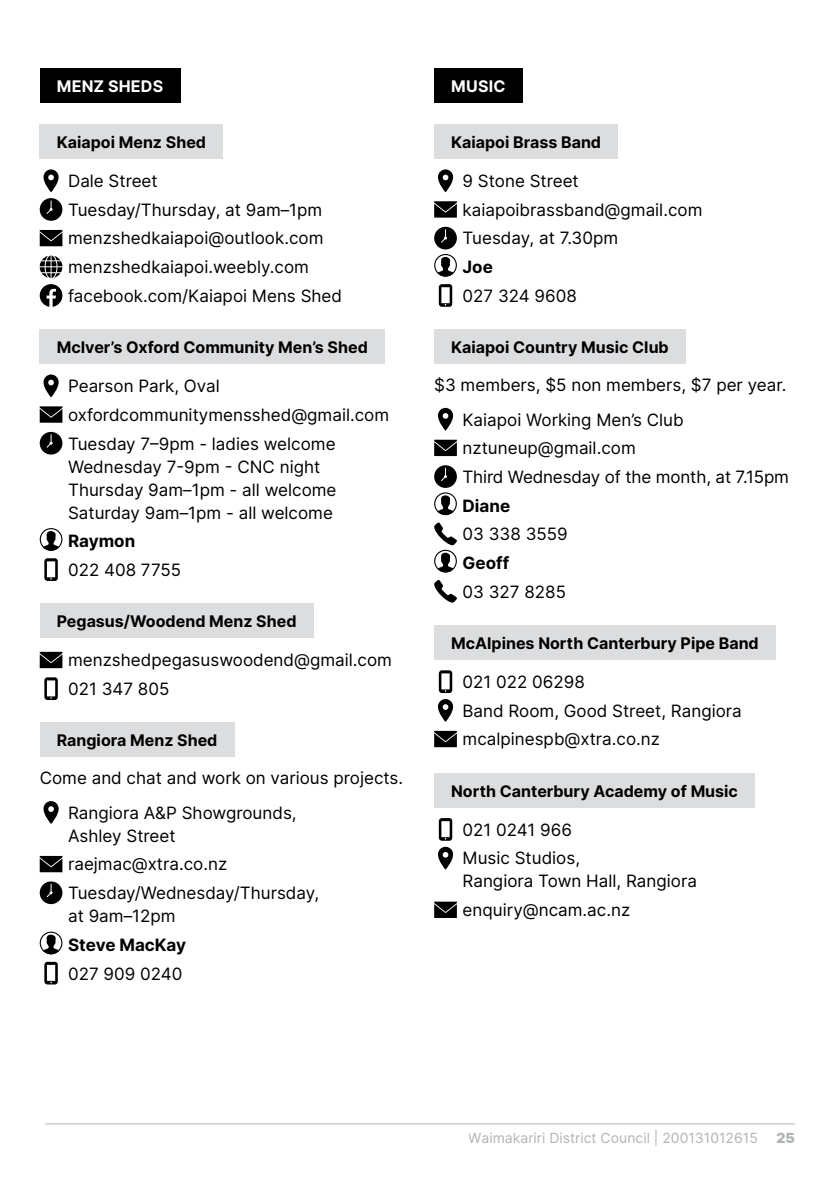
<style>
.page{position:relative;width:840px;height:1191px;background:#fff}
.page>*{position:absolute;margin:0;border:0;box-sizing:border-box;transform-origin:0 0}
.Information_details{font:17px/23px "Inter";color:#000}
.Body_Paragraph{font:17px "Inter";color:#000}
.Contact_Name{font:700 17px "Inter";color:#000}
.Organisation_name{font:700 16px "Inter";color:#000}
.Category_title{font:700 16px "Inter";letter-spacing:.01em;color:#fff}
.t1{font:14px "Inter";color:#b1b4b6}
.t2{font:900 14px "Inter";color:#b1b4b6}
</style>
<div class="page">
<hr style="left:45px;top:1123px;width:749px;height:1px;background:#b1b4b6">
<div style="left:40px;top:68px;width:140px;height:34px;background:#000"></div>
<div style="left:40px;top:124px;width:183px;height:34px;background:#dcddde"></div>
<div style="left:40px;top:329px;width:344px;height:34px;background:#dcddde"></div>
<div style="left:40px;top:603px;width:273px;height:34px;background:#dcddde"></div>
<div style="left:40px;top:722px;width:194px;height:34px;background:#dcddde"></div>
<svg style="left:43px;top:169px;width:16px;height:23px"></svg>
<svg style="left:40px;top:198px;width:22px;height:23px"></svg>
<svg style="left:40px;top:230px;width:22px;height:16px"></svg>
<svg style="left:40px;top:255px;width:22px;height:23px"></svg>
<svg style="left:40px;top:284px;width:22px;height:23px"></svg>
<svg style="left:43px;top:374px;width:16px;height:23px"></svg>
<svg style="left:40px;top:406px;width:22px;height:17px"></svg>
<svg style="left:40px;top:432px;width:22px;height:22px"></svg>
<div style="left:40px;top:528px;width:22px;height:23px;border:1px solid #000;border-radius:11px"></div>
<svg style="left:43px;top:531px;width:16px;height:20px"></svg>
<svg style="left:44px;top:558px;width:14px;height:23px"></svg>
<svg style="left:40px;top:652px;width:22px;height:16px"></svg>
<svg style="left:44px;top:677px;width:14px;height:23px"></svg>
<svg style="left:43px;top:801px;width:16px;height:22px"></svg>
<svg style="left:40px;top:856px;width:22px;height:16px"></svg>
<svg style="left:40px;top:881px;width:22px;height:23px"></svg>
<div style="left:40px;top:931px;width:22px;height:23px;border:1px solid #000;border-radius:11px"></div>
<svg style="left:43px;top:934px;width:16px;height:20px"></svg>
<svg style="left:44px;top:961px;width:14px;height:23px"></svg>
<div style="left:434px;top:68px;width:88px;height:34px;background:#000"></div>
<div style="left:434px;top:124px;width:183px;height:34px;background:#dcddde"></div>
<div style="left:434px;top:329px;width:251px;height:34px;background:#dcddde"></div>
<div style="left:434px;top:625px;width:341px;height:34px;background:#dcddde"></div>
<div style="left:434px;top:773px;width:320px;height:34px;background:#dcddde"></div>
<svg style="left:438px;top:169px;width:15px;height:23px"></svg>
<svg style="left:434px;top:201px;width:22px;height:17px"></svg>
<svg style="left:434px;top:227px;width:22px;height:22px"></svg>
<div style="left:434px;top:254px;width:22px;height:23px;border:1px solid #000;border-radius:11px"></div>
<svg style="left:437px;top:257px;width:16px;height:20px"></svg>
<svg style="left:438px;top:284px;width:14px;height:23px"></svg>
<svg style="left:438px;top:408px;width:15px;height:22px"></svg>
<svg style="left:434px;top:440px;width:22px;height:16px"></svg>
<svg style="left:434px;top:465px;width:22px;height:23px"></svg>
<div style="left:434px;top:492px;width:22px;height:23px;border:1px solid #000;border-radius:11px"></div>
<svg style="left:437px;top:495px;width:16px;height:20px"></svg>
<svg style="left:434px;top:522px;width:22px;height:23px"></svg>
<div style="left:434px;top:550px;width:22px;height:22px;border:1px solid #000;border-radius:11px"></div>
<svg style="left:437px;top:553px;width:16px;height:19px"></svg>
<svg style="left:434px;top:580px;width:22px;height:22px"></svg>
<svg style="left:438px;top:670px;width:14px;height:23px"></svg>
<svg style="left:438px;top:699px;width:15px;height:22px"></svg>
<svg style="left:434px;top:731px;width:22px;height:16px"></svg>
<svg style="left:438px;top:818px;width:14px;height:22px"></svg>
<svg style="left:438px;top:846px;width:15px;height:23px"></svg>
<svg style="left:434px;top:901px;width:22px;height:17px"></svg>
<p class="Category_title" style="left:57px;top:74px;width:108px">MENZ SHEDS</p>
<p class="Organisation_name" style="left:57px;top:130px;width:151px">Kaiapoi Menz Shed</p>
<p class="Information_details" style="left:68px;top:169px;width:91px">Dale Street</p>
<p class="Information_details" style="left:68px;top:198px;width:255px">Tuesday/Thursday, at 9am–1pm</p>
<p class="Information_details" style="left:68px;top:226px;width:257px">menzshedkaiapoi@outlook.com</p>
<p class="Information_details" style="left:68px;top:255px;width:242px">menzshedkaiapoi.weebly.com</p>
<p class="Information_details" style="left:68px;top:284px;width:275px">facebook.com/Kaiapoi Mens Shed</p>
<p class="Organisation_name" style="left:57px;top:335px;width:312px">McIver’s Oxford Community Men’s Shed</p>
<p class="Information_details" style="left:68px;top:374px;width:153px">Pearson Park, Oval</p>
<p class="Information_details" style="left:68px;top:403px;width:322px">oxfordcommunitymensshed@gmail.com</p>
<p class="Information_details" style="left:68px;top:431px;width:270px">Tuesday 7–9pm - ladies welcome<br>Wednesday 7-9pm - CNC night<br>Thursday 9am–1pm - all welcome<br>Saturday 9am–1pm - all welcome</p>
<p class="Contact_Name" style="left:68px;top:528px;width:69px">Raymon</p>
<p class="Information_details" style="left:68px;top:558px;width:115px">022 408 7755</p>
<p class="Organisation_name" style="left:57px;top:609px;width:241px">Pegasus/Woodend Menz Shed</p>
<p class="Information_details" style="left:68px;top:648px;width:325px">menzshedpegasuswoodend@gmail.com</p>
<p class="Information_details" style="left:68px;top:677px;width:103px">021 347 805</p>
<p class="Organisation_name" style="left:57px;top:728px;width:162px">Rangiora Menz Shed</p>
<p class="Body_Paragraph" style="left:40px;top:766px;width:365px">Come and chat and work on various projects.</p>
<p class="Information_details" style="left:68px;top:800px;width:230px">Rangiora A&amp;P Showgrounds,<br>Ashley Street</p>
<p class="Information_details" style="left:68px;top:852px;width:161px">raejmac@xtra.co.nz</p>
<p class="Information_details" style="left:68px;top:881px;width:252px">Tuesday/Wednesday/Thursday, at 9am–12pm</p>
<p class="Contact_Name" style="left:68px;top:932px;width:119px">Steve MacKay</p>
<p class="Information_details" style="left:68px;top:961px;width:116px">027 909 0240</p>
<p class="Category_title" style="left:451px;top:74px;width:56px">MUSIC</p>
<p class="Organisation_name" style="left:451px;top:130px;width:151px">Kaiapoi Brass Band</p>
<p class="Information_details" style="left:462px;top:169px;width:118px">9 Stone Street</p>
<p class="Information_details" style="left:462px;top:198px;width:241px">kaiapoibrassband@gmail.com</p>
<p class="Information_details" style="left:462px;top:226px;width:157px">Tuesday, at 7.30pm</p>
<p class="Contact_Name" style="left:462px;top:254px;width:32px">Joe</p>
<p class="Information_details" style="left:462px;top:284px;width:116px">027 324 9608</p>
<p class="Organisation_name" style="left:451px;top:335px;width:219px">Kaiapoi Country Music Club</p>
<p class="Body_Paragraph" style="left:434px;top:373px;width:353px">$3 members, $5 non members, $7 per year.</p>
<p class="Information_details" style="left:462px;top:407px;width:222px">Kaiapoi Working Men’s Club</p>
<p class="Information_details" style="left:462px;top:436px;width:175px">nztuneup@gmail.com</p>
<p class="Information_details" style="left:462px;top:465px;width:328px">Third Wednesday of the month, at 7.15pm</p>
<p class="Contact_Name" style="left:462px;top:492px;width:49px">Diane</p>
<p class="Information_details" style="left:462px;top:522px;width:107px">03 338 3559</p>
<p class="Contact_Name" style="left:462px;top:550px;width:48px">Geoff</p>
<p class="Information_details" style="left:462px;top:579px;width:105px">03 327 8285</p>
<p class="Organisation_name" style="left:451px;top:631px;width:309px">McAlpines North Canterbury Pipe Band</p>
<p class="Information_details" style="left:462px;top:670px;width:124px">021 022 06298</p>
<p class="Information_details" style="left:462px;top:698px;width:280px">Band Room, Good Street, Rangiora</p>
<p class="Information_details" style="left:462px;top:727px;width:199px">mcalpinespb@xtra.co.nz</p>
<p class="Organisation_name" style="left:451px;top:778px;width:288px">North Canterbury Academy of Music</p>
<p class="Information_details" style="left:462px;top:817px;width:111px">021 0241 966</p>
<p class="Information_details" style="left:462px;top:846px;width:236px">Music Studios,<br>Rangiora Town Hall, Rangiora</p>
<p class="Information_details" style="left:462px;top:898px;width:169px">enquiry@ncam.ac.nz</p>
<p class="t1" style="left:468px;top:1127px;width:290px">Waimakariri District Council | 200131012615</p>
<p class="t2" style="left:776px;top:1126px;width:20px">25</p>
</div>
